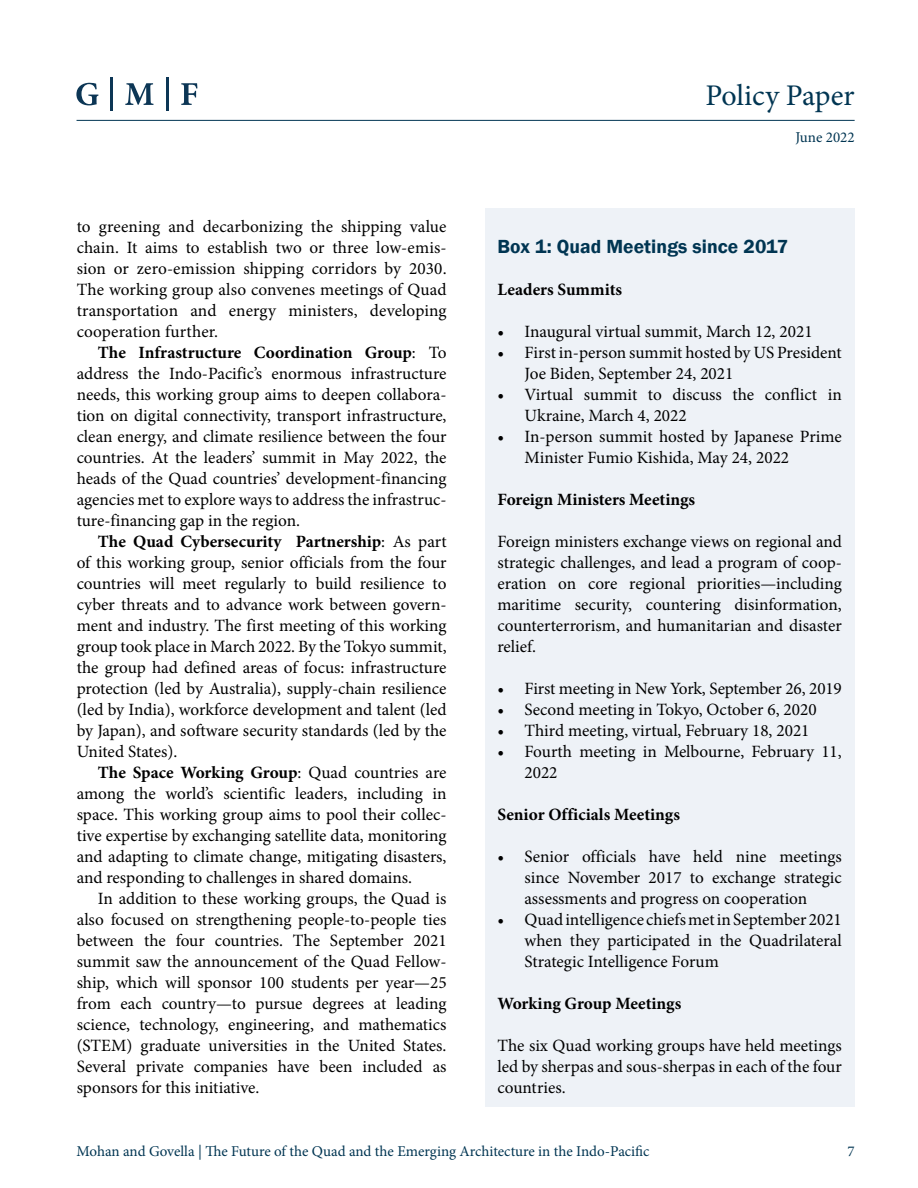
<style>
.page{position:relative;width:918px;height:1188px;background:#fff}
.page>*{position:absolute;margin:0;border:0;box-sizing:border-box;transform-origin:0 0}
.t1{font:30px "Minion Pro";color:#003552}
.t2{font:600 19.5px "Franklin Gothic";letter-spacing:.005em;color:#003552}
.t3{font:17.25px/21px "Minion Pro";color:#000;text-align:justify}
.t4{font:700 17.25px "Minion Pro";color:#000}
.t5{font:15px "Minion Pro";letter-spacing:-.005em;color:#003552}
.s1{font-weight:700}
</style>
<div class="page">
<hr style="left:77px;top:120px;width:778px;height:1px;background:#003552">
<svg style="left:76px;top:83px;width:22px;height:22px"></svg>
<hr style="left:111px;top:78px;width:2px;height:33px;background:#0c3655">
<svg style="left:125px;top:83px;width:28px;height:22px"></svg>
<hr style="left:166px;top:78px;width:2px;height:33px;background:#0c3655">
<svg style="left:181px;top:83px;width:16px;height:22px"></svg>
<div style="left:485px;top:208px;width:370px;height:899px;background:#eef2f7"></div>
<h1 class="t1" style="left:706px;top:75px;width:151px">Policy Paper</h1>
<p class="t3" style="left:77px;top:216px;width:371px">to greening and decarbonizing the shipping value chain. It aims to establish two or three low-emis&shy;sion or zero-emission shipping corridors by 2030.<br>The working group also convenes meetings of Quad transportation and energy ministers, developing cooperation further.</p>
<p class="t3" style="left:77px;top:342px;width:371px;text-indent:21px"><span class="s1">The Infrastructure Coordination Group</span>: To address the Indo-Pacific’s enormous infrastructure needs, this working group aims to deepen collabora&shy;tion on digital connectivity, transport infrastructure, clean energy, and climate resilience between the four countries. At the leaders’ summit in May 2022, the heads of the Quad countries’ development-financing agencies met to explore ways to address the infrastruc&shy;ture-financing gap in the region.</p>
<p class="t3" style="left:77px;top:531px;width:371px;text-indent:21px"><span class="s1">The Quad Cybersecurity Partnership</span>: As part of this working group, senior officials from the four countries will meet regularly to build resilience to cyber threats and to advance work between govern&shy;ment and industry. The first meeting of this working group took place in March 2022. By the Tokyo summit, the group had defined areas of focus: infrastructure protection (led by Australia), supply-chain resilience (led by India), workforce development and talent (led by Japan), and software security standards (led by the United States).</p>
<p class="t3" style="left:77px;top:762px;width:371px;text-indent:21px"><span class="s1">The Space Working Group</span>: Quad countries are among the world’s scientific leaders, including in space. This working group aims to pool their collec&shy;tive expertise by exchanging satellite data, monitoring and adapting to climate change, mitigating disasters, and responding to challenges in shared domains.</p>
<p class="t3" style="left:77px;top:888px;width:371px;text-indent:21px">In addition to these working groups, the Quad is also focused on strengthening people-to-people ties between the four countries. The September 2021 summit saw the announcement of the Quad Fellow&shy;ship, which will sponsor 100 students per year—25 from each country—to pursue degrees at leading science, technology, engineering, and mathematics (STEM) graduate universities in the United States.<br>Several private companies have been included as sponsors for this initiative.</p>
<p class="t5" style="left:796px;top:127px;width:61px">June 2022</p>
<p class="t2" style="left:497px;top:235px;width:292px">Box 1: Quad Meetings since 2017</p>
<p class="t4" style="left:497px;top:277px;width:126px">Leaders Summits</p>
<p class="t3" style="left:497px;top:321px;width:317px">• Inaugural virtual summit, March 12, 2021</p>
<p class="t3" style="left:524px;top:342px;width:319px;text-indent:-27px">• First in-person summit hosted by US President<br>Joe Biden, September 24, 2021</p>
<p class="t3" style="left:524px;top:384px;width:319px;text-indent:-27px">• Virtual summit to discuss the conflict in<br>Ukraine, March 4, 2022</p>
<p class="t3" style="left:524px;top:426px;width:319px;text-indent:-27px">• In-person summit hosted by Japanese Prime<br>Minister Fumio Kishida, May 24, 2022</p>
<p class="t4" style="left:497px;top:487px;width:199px">Foreign Ministers Meetings</p>
<p class="t3" style="left:497px;top:531px;width:346px">Foreign ministers exchange views on regional and strategic challenges, and lead a program of coop&shy;eration on core regional priorities—including maritime security, countering disinformation, counterterrorism, and humanitarian and disaster relief.</p>
<p class="t3" style="left:497px;top:678px;width:346px">• First meeting in New York, September 26, 2019</p>
<p class="t3" style="left:497px;top:699px;width:321px">• Second meeting in Tokyo, October 6, 2020</p>
<p class="t3" style="left:497px;top:720px;width:314px">• Third meeting, virtual, February 18, 2021</p>
<p class="t3" style="left:524px;top:741px;width:319px;text-indent:-27px">• Fourth meeting in Melbourne, February 11,<br>2022</p>
<p class="t4" style="left:497px;top:802px;width:184px">Senior Officials Meetings</p>
<p class="t3" style="left:524px;top:846px;width:319px;text-indent:-27px">• Senior officials have held nine meetings since November 2017 to exchange strategic assessments and progress on cooperation</p>
<p class="t3" style="left:524px;top:909px;width:319px;text-indent:-27px">• Quad intelligence chiefs met in September 2021 when they participated in the Quadrilateral Strategic Intelligence Forum</p>
<p class="t4" style="left:497px;top:991px;width:185px">Working Group Meetings</p>
<p class="t3" style="left:497px;top:1035px;width:346px">The six Quad working groups have held meetings led by sherpas and sous-sherpas in each of the four countries.</p>
<p class="t5" style="left:77px;top:1141px;width:575px">Mohan and Govella | The Future of the Quad and the Emerging Architecture in the Indo-Pacific</p>
<p class="t5" style="left:847px;top:1141px;width:9px">7</p>
</div>
